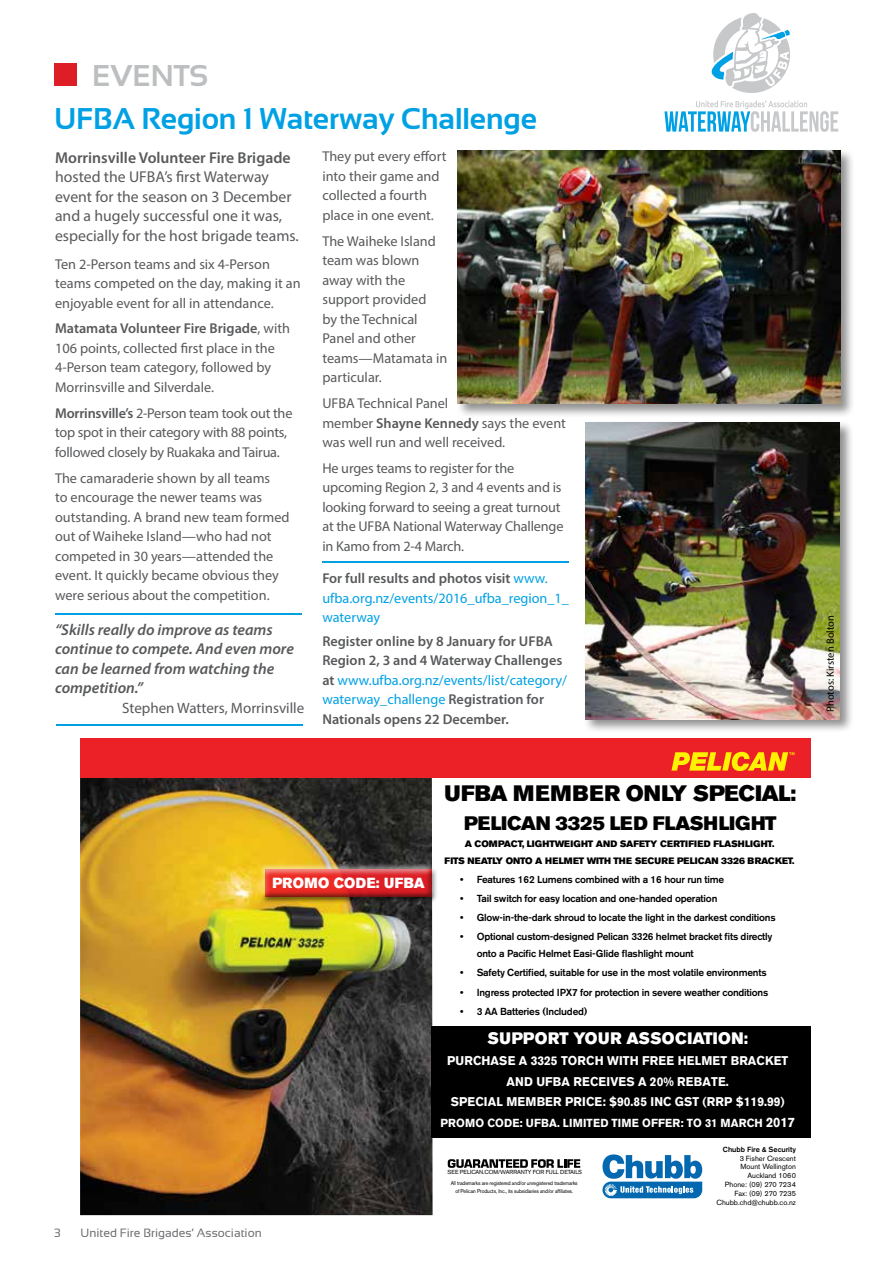
<style>
.page{position:relative;width:893px;height:1263px;background:#fff}
.page>*{position:absolute;margin:0;border:0;box-sizing:border-box;transform-origin:0 0}
.t1{font:700 30px "Sansation";letter-spacing:-.005em;color:#00a1e4}
.t2{font:700 30px "Sansation";color:#bcbec0}
.t3{font:22.2px "Akzidenz Grotesk BE Super";color:#000}
.t4{font:19.35px "Akzidenz Grotesk BE Super";letter-spacing:-.01em;color:#000}
.t5{font:16.5px "Akzidenz Grotesk BE Super";letter-spacing:.03em;color:#fff;scale:.95 1}
.t6{font:15.75px/19.5px "Myriad Pro";color:#58595b}
.t7{font:italic 600 15.75px/19.5px "Myriad Pro";color:#58595b}
.t8{font:600 15.75px "Myriad Pro";color:#58595b}
.t9{font:15px "Myriad Pro";color:#58595b}
.t10{font:14.55px "Akzidenz Grotesk BE Super";letter-spacing:.03em;color:#fff;scale:.95 1}
.t11{font:14.25px/19.5px "Myriad Pro";color:#58595b}
.t12{font:600 14.25px/19.5px "Myriad Pro";color:#58595b}
.t13{font:14.25px/19.5px "Myriad Pro";color:#00a1e4}
.t14{font:700 12.6px/20.7px "Akzidenz Grotesk BE";letter-spacing:.015em;color:#fff;text-align:center;scale:.95 1}
.t15{font:12px "Sansation";color:#6d6e71}
.t16{font:700 11.7px "Akzidenz Grotesk BE";letter-spacing:.015em;color:#fff;scale:.95 1}
.t17{font:10.5px "Myriad Pro";color:#000}
.t18{font:500 10.2px/16.6px "Akzidenz Grotesk BE";letter-spacing:-.02em;color:#000}
.t19{font:9.3px/17px "Akzidenz Grotesk BE Super";color:#000;text-align:center}
.t20{font:7.35px/8.9px "Akzidenz Grotesk BE";color:#000;text-align:right}
.t21{font:500 7.35px "Akzidenz Grotesk BE";color:#000}
.t22{font:5.85px "Akzidenz Grotesk BE";letter-spacing:-.02em;color:#000}
.t23{font:5.55px/7.4px "Akzidenz Grotesk BE";letter-spacing:-.02em;color:#000;text-align:center;scale:.93 1}
.s1{font-weight:600}
.s2{font-weight:600;color:#58595b}
.s3{font-weight:400;color:#00a1e4}
.s4{font-size:13.5px}
</style>
<div class="page">
<div style="left:54px;top:64px;width:22px;height:22px;background:#dd1e27"></div>
<img style="left:80px;top:778px;width:353px;height:437px">
<div style="left:80px;top:739px;width:731px;height:39px;background:#ec2127"></div>
<svg style="left:671px;top:752px;width:123px;height:19px"></svg>
<svg style="left:448px;top:1159px;width:132px;height:9px"></svg>
<div style="left:432px;top:1026px;width:379px;height:112px;background:#000"></div>
<div style="left:257px;top:861px;width:179px;height:39px;background:#fff;opacity:.84"></div>
<div style="left:260px;top:866px;width:179px;height:38px;background:#000;opacity:.88"></div>
<svg style="left:602px;top:1154px;width:100px;height:44px"></svg>
<div style="left:456px;top:149px;width:399px;height:269px;background:#000;opacity:.44"></div>
<img style="left:458px;top:151px;width:382px;height:253px">
<hr style="left:56px;top:724px;width:247px;height:2px;background:#00a1e4">
<hr style="left:55px;top:613px;width:247px;height:2px;background:#00a1e4">
<svg style="left:664px;top:100px;width:174px;height:32px"></svg>
<svg style="left:711px;top:13px;width:79px;height:80px"></svg>
<div style="left:583px;top:420px;width:271px;height:314px;background:#000;opacity:.44"></div>
<img style="left:585px;top:422px;width:255px;height:297px">
<hr style="left:322px;top:561px;width:247px;height:2px;background:#00a1e4">
<h1 class="t2" style="left:92px;top:58px;width:118px">EVENTS</h1>
<h1 class="t1" style="left:54px;top:102px;width:485px">UFBA Region 1 Waterway Challenge</h1>
<p class="t8" style="left:55px;top:147px;width:237px">Morrinsville Volunteer Fire Brigade</p>
<p class="t6" style="left:55px;top:167px;width:245px">hosted the UFBA’s first Waterway event for the season on 3 December and a hugely successful one it was, especially for the host brigade teams.</p>
<p class="t11" style="left:55px;top:254px;width:247px">Ten 2-Person teams and six 4-Person teams competed on the day, making it an enjoyable event for all in attendance.</p>
<p class="t11" style="left:55px;top:319px;width:236px"><span class="s1">Matamata Volunteer Fire Brigade</span>, with 106 points, collected first place in the 4-Person team category, followed by Morrinsville and Silverdale.</p>
<p class="t11" style="left:55px;top:403px;width:239px"><span class="s1">Morrinsville’s</span> 2-Person team took out the top spot in their category with 88 points, followed closely by Ruakaka and Tairua.</p>
<p class="t11" style="left:55px;top:468px;width:236px">The camaraderie shown by all teams<br>to encourage the newer teams was outstanding. A brand new team formed out of Waiheke Island—who had not competed in 30 years—attended the event. It quickly became obvious they were serious about the competition.</p>
<p class="t7" style="left:55px;top:619px;width:240px">“Skills really do improve as teams continue to compete. And even more can be learned from watching the competition.”</p>
<p class="t9" style="left:122px;top:698px;width:184px">Stephen Watters, Morrinsville</p>
<p class="t11" style="left:322px;top:147px;width:126px">They put every effort into their game and collected a fourth place in one event.</p>
<p class="t11" style="left:322px;top:231px;width:126px">The Waiheke Island team was blown away with the support provided<br>by the Technical<br>Panel and other teams—Matamata in particular.</p>
<p class="t11" style="left:322px;top:393px;width:245px">UFBA Technical Panel<br>member <span class="s1">Shayne Kennedy</span> says the event was well run and well received.</p>
<p class="t11" style="left:322px;top:458px;width:243px">He urges teams to register for the upcoming Region 2, 3 and 4 events and is looking forward to seeing a great turnout at the UFBA National Waterway Challenge in Kamo from 2-4 March.</p>
<p class="t13" style="left:322px;top:568px;width:248px"><span class="s2">For full results and photos visit</span> www. ufba.org.nz/events/2016_ufba_region_1_ waterway</p>
<p class="t12" style="left:322px;top:631px;width:246px">Register online by 8 January for UFBA Region 2, 3 and 4 Waterway Challenges at <span class="s3">www.ufba.org.nz/events/list/category/ waterway_challenge</span> Registration for Nationals opens 22 December.</p>
<h2 class="t3" style="left:444px;top:781px;width:353px">UFBA MEMBER ONLY SPECIAL:</h2>
<h3 class="t4" style="left:464px;top:812px;width:314px">PELICAN 3325 LED FLASHLIGHT</h3>
<p class="t19" style="left:445px;top:836px;width:351px">A COMPACT, LIGHTWEIGHT AND SAFETY CERTIFIED FLASHLIGHT.<br>FITS NEATLY ONTO A HELMET WITH THE SECURE PELICAN 3326 BRACKET.</p>
<p class="t10" style="left:272px;top:874px;width:162px">PROMO CODE: UFBA</p>
<p class="t15" style="left:54px;top:1226px;width:8px">3</p>
<p class="t15" style="left:81px;top:1226px;width:183px">United Fire Brigades’ Association</p>
<p class="t18" style="left:460px;top:871px;width:266px">• Features 162 Lumens combined with a 16 hour run time</p>
<p class="t18" style="left:460px;top:890px;width:259px">• Tail switch for easy location and one-handed operation</p>
<p class="t18" style="left:460px;top:909px;width:317px">• Glow-in-the-dark shroud to locate the light in the darkest conditions</p>
<p class="t18" style="left:477px;top:928px;width:297px;text-indent:-17px">• Optional custom-designed Pelican 3326 helmet bracket fits directly onto a Pacific Helmet Easi-Glide flashlight mount</p>
<p class="t18" style="left:460px;top:964px;width:308px">• Safety Certified, suitable for use in the most volatile environments</p>
<p class="t18" style="left:460px;top:983px;width:310px">• Ingress protected IPX7 for protection in severe weather conditions</p>
<p class="t18" style="left:460px;top:1003px;width:129px">• 3 AA Batteries (Included)</p>
<p class="t5" style="left:487px;top:1028px;width:276px">SUPPORT YOUR ASSOCIATION:</p>
<p class="t14" style="left:447px;top:1050px;width:361px">PURCHASE A 3325 TORCH WITH FREE HELMET BRACKET<br>AND UFBA RECEIVES A 20% REBATE.<br>SPECIAL MEMBER PRICE: $90.85 INC GST (RRP $119.99)</p>
<p class="t16" style="left:440px;top:1116px;width:375px">PROMO CODE: UFBA. LIMITED TIME OFFER: TO 31 MARCH <span class="s4">2017</span></p>
<p class="t22" style="left:447px;top:1169px;width:136px">SEE PELICAN.COM/WARRANTY FOR FULL DETAILS</p>
<p class="t23" style="left:451px;top:1180px;width:138px">All trademarks are registered and/or unregistered trademarks of Pelican Products, Inc., its subsidiaries and/or affiliates.</p>
<p class="t21" style="left:723px;top:1145px;width:75px">Chubb Fire &amp; Security</p>
<p class="t20" style="left:717px;top:1153px;width:81px">3 Fisher Crescent<br>Mount Wellington<br>Auckland 1060<br>Phone: (09) 270 7234<br>Fax: (09) 270 7235<br>Chubb.chd@chubb.co.nz</p>
<p class="t17" style="left:824px;top:712px;width:98px;rotate:-90deg">Photos: Kirsten Bolton</p>
</div>
